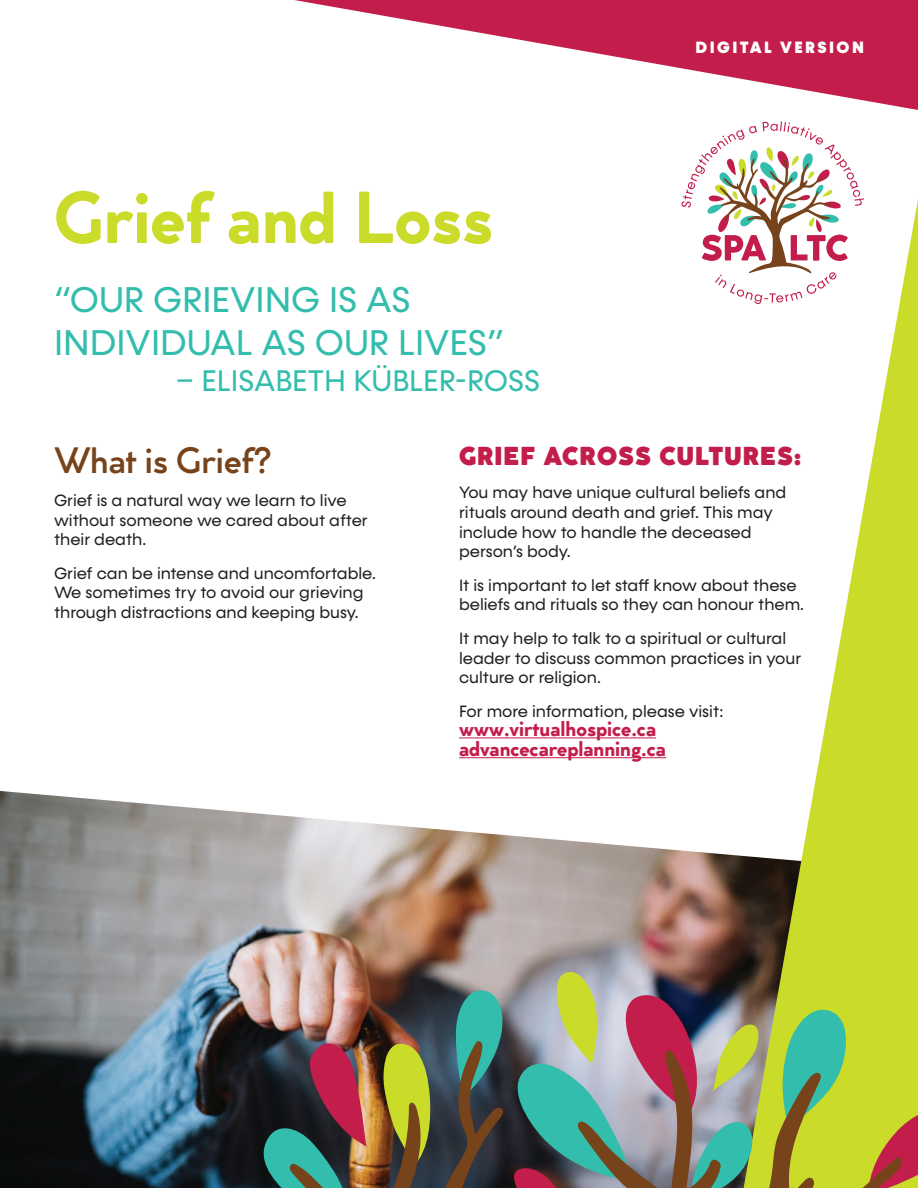
<style>
.page{position:relative;width:918px;height:1188px;background:#fff}
.page>*{position:absolute;margin:0;border:0;box-sizing:border-box;transform-origin:0 0}
.t1{font:700 72px "Cocogoose Classic";color:#cadb2a}
.t2{font:36px/43.2px "Konnect";color:#33bdac}
.t3{font:500 36px "Cocogoose Classic";color:#77431b}
.t4{font:30px "Konnect";color:#33bdac}
.t5{font:900 25.5px "Cocogoose Classic";letter-spacing:.04em;color:#c31e4b}
.t6{font:700 21px/19.8px "Cocogoose Classic";color:#c31e4b}
.t7{font:16.5px/19.8px "Konnect";color:#231f20}
.t8{font:900 16.5px "Konnect";letter-spacing:.15em;color:#fff}
</style>
<div class="page">
<img style="left:0;top:791px;width:744px;height:397px">
<svg style="left:681px;top:122px;width:183px;height:175px"></svg>
<hr style="left:459px;top:737px;width:197px;height:1px;background:#c31e4b">
<hr style="left:459px;top:757px;width:207px;height:1px;background:#c31e4b">
<svg style="left:744px;top:199px;width:174px;height:842px"></svg>
<svg style="left:294px;top:0;width:624px;height:110px"></svg>
<img style="left:455px;top:972px;width:310px;height:69px">
<svg style="left:257px;top:1041px;width:7px;height:147px"></svg>
<svg style="left:781px;top:1005px;width:137px;height:36px;background:#a2d34c"></svg>
<svg style="left:264px;top:1041px;width:654px;height:147px;background:#7d835b"></svg>
<h1 class="t1" style="left:54px;top:163px;width:440px">Grief and Loss</h1>
<h2 class="t2" style="left:54px;top:278px;width:451px">“OUR GRIEVING IS AS<br>INDIVIDUAL AS OUR LIVES”</h2>
<h3 class="t4" style="left:176px;top:363px;width:366px">– ELISABETH KÜBLER-ROSS</h3>
<p class="t8" style="left:696px;top:38px;width:170px">DIGITAL VERSION</p>
<h2 class="t3" style="left:54px;top:433px;width:219px">What is Grief?</h2>
<p class="t7" style="left:54px;top:491px;width:315px">Grief is a natural way we learn to live without someone we cared about after their death.</p>
<p class="t7" style="left:54px;top:563px;width:324px">Grief can be intense and uncomfortable.<br>We sometimes try to avoid our grieving through distractions and keeping busy.</p>
<h3 class="t5" style="left:459px;top:436px;width:344px">GRIEF ACROSS CULTURES:</h3>
<p class="t7" style="left:459px;top:483px;width:329px">You may have unique cultural beliefs and rituals around death and grief. This may include how to handle the deceased person’s body.</p>
<p class="t7" style="left:459px;top:575px;width:347px">It is important to let staff know about these beliefs and rituals so they can honour them.</p>
<p class="t7" style="left:459px;top:628px;width:344px">It may help to talk to a spiritual or cultural leader to discuss common practices in your culture or religion.</p>
<p class="t7" style="left:459px;top:701px;width:266px">For more information, please visit:</p>
<p class="t6" style="left:459px;top:718px;width:209px">www.virtualhospice.ca advancecareplanning.ca</p>
</div>
